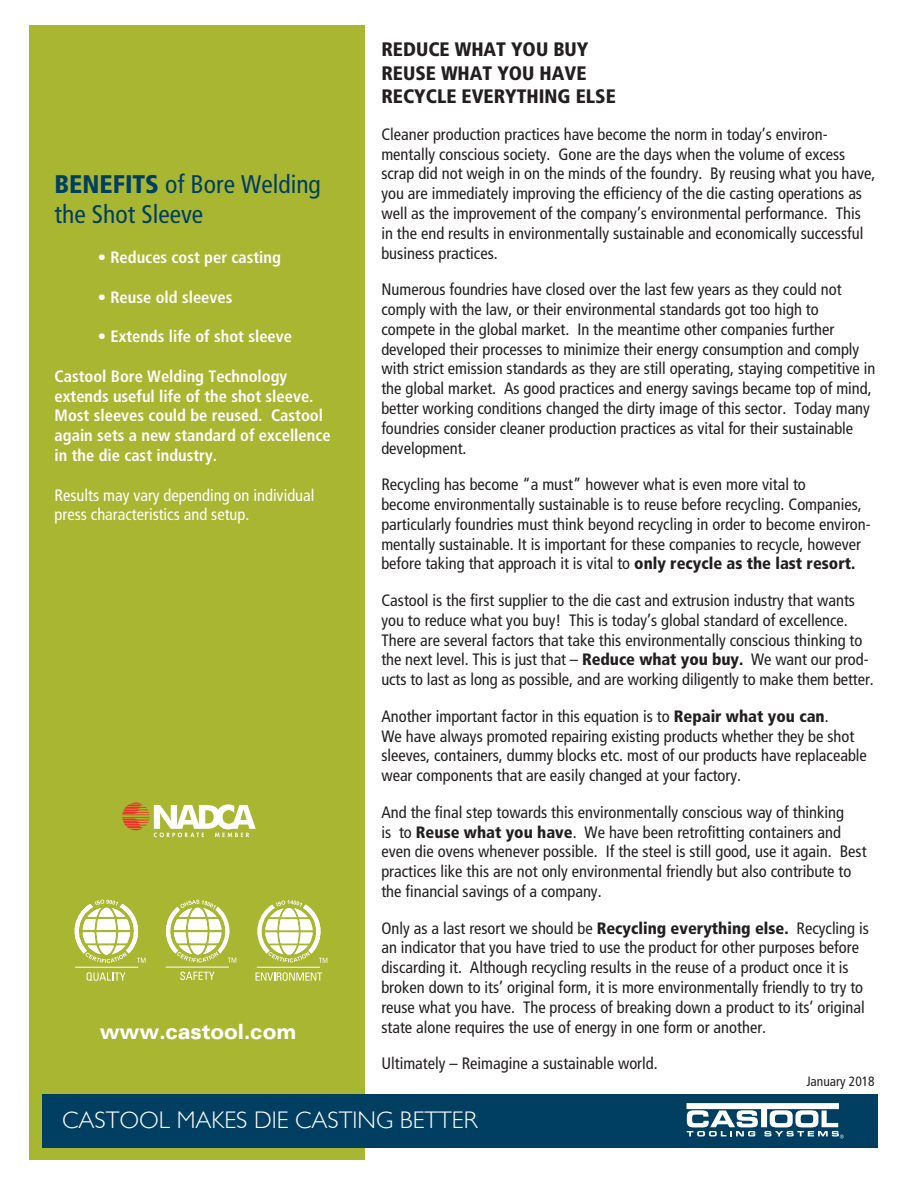
<style>
.page{position:relative;width:918px;height:1188px;background:#fff}
.page>*{position:absolute;margin:0;border:0;box-sizing:border-box;transform-origin:0 0}
.t1{font:condensed 25.5px/30.6px "Frutiger";color:#003f61}
.t2{font:300 24px "Gill Sans";color:#fff}
.t3{font:900 expanded 21px "Univers";color:#fff;scale:.8 1}
.t4{font:900 condensed 19.5px "Frutiger";color:#231f20}
.t5{font:condensed 16.5px/19.8px "Frutiger";color:#231f20}
.t6{font:700 condensed 16.5px/19.8px "Frutiger";color:#fff}
.t7{font:condensed 16.5px/19.8px "Frutiger";color:#fff}
.t8{font:condensed 13.5px "Frutiger";color:#231f20}
.s1{font-weight:900}
</style>
<div class="page">
<div style="left:29px;top:26px;width:336px;height:1134px;background:#a9b632"></div>
<div style="left:42px;top:1094px;width:836px;height:54px;background:#003f61"></div>
<svg style="left:687px;top:1103px;width:157px;height:36px"></svg>
<svg style="left:122px;top:802px;width:134px;height:35px"></svg>
<svg style="left:86px;top:972px;width:39px;height:9px"></svg>
<hr style="left:75px;top:967px;width:63px;height:1px;background:#fff">
<svg style="left:180px;top:972px;width:34px;height:8px"></svg>
<hr style="left:166px;top:967px;width:63px;height:1px;background:#fff">
<svg style="left:256px;top:972px;width:66px;height:9px"></svg>
<hr style="left:257px;top:967px;width:63px;height:1px;background:#fff">
<svg style="left:75px;top:900px;width:71px;height:63px"></svg>
<svg style="left:166px;top:900px;width:70px;height:63px"></svg>
<svg style="left:257px;top:900px;width:70px;height:63px"></svg>
<p class="t1" style="left:55px;top:169px;width:268px"><span class="s1">BENEFITS</span> of Bore Welding the Shot Sleeve</p>
<p class="t6" style="left:98px;top:247px;width:185px">• Reduces cost per casting</p>
<p class="t6" style="left:98px;top:287px;width:136px">• Reuse old sleeves</p>
<p class="t6" style="left:98px;top:327px;width:196px">• Extends life of shot sleeve</p>
<p class="t6" style="left:55px;top:366px;width:234px">Castool Bore Welding Technology</p>
<p class="t6" style="left:55px;top:386px;width:278px">extends useful life of the shot sleeve.<br>Most sleeves could be reused. Castool again sets a new standard of excellence</p>
<p class="t6" style="left:55px;top:445px;width:164px">in the die cast industry.</p>
<p class="t7" style="left:55px;top:485px;width:261px">Results may vary depending on individual press characteristics and setup.</p>
<p class="t3" style="left:100px;top:1019px;width:247px">www.castool.com</p>
<p class="t4" style="left:381px;top:38px;width:208px">REDUCE WHAT YOU BUY</p>
<p class="t4" style="left:381px;top:61px;width:207px">REUSE WHAT YOU HAVE</p>
<p class="t4" style="left:381px;top:85px;width:236px">RECYCLE EVERYTHING ELSE</p>
<p class="t5" style="left:381px;top:124px;width:496px">Cleaner production practices have become the norm in today’s environ&shy;mentally conscious society. Gone are the days when the volume of excess scrap did not weigh in on the minds of the foundry. By reusing what you have, you are immediately improving the efficiency of the die casting operations as well as the improvement of the company’s environmental performance. This in the end results in environmentally sustainable and economically successful business practices.</p>
<p class="t5" style="left:381px;top:280px;width:462px">Numerous foundries have closed over the last few years as they could not comply with the law, or their environmental standards got too high to</p>
<p class="t5" style="left:381px;top:319px;width:454px">compete in the global market. In the meantime other companies further</p>
<p class="t5" style="left:381px;top:339px;width:496px">developed their processes to minimize their energy consumption and comply with strict emission standards as they are still operating, staying competitive in the global market. As good practices and energy savings became top of mind, better working conditions changed the dirty image of this sector. Today many foundries consider cleaner production practices as vital for their sustainable development.</p>
<p class="t5" style="left:381px;top:475px;width:491px">Recycling has become “a must” however what is even more vital to<br>become environmentally sustainable is to reuse before recycling. Companies, particularly foundries must think beyond recycling in order to become environ&shy;mentally sustainable. It is important for these companies to recycle, however before taking that approach it is vital to <span class="s1">only recycle as the last resort.</span></p>
<p class="t5" style="left:381px;top:591px;width:494px">Castool is the first supplier to the die cast and extrusion industry that wants you to reduce what you buy! This is today’s global standard of excellence.<br>There are several factors that take this environmentally conscious thinking to the next level. This is just that – <span class="s1">Reduce what you buy.</span> We want our prod&shy;ucts to last as long as possible, and are working diligently to make them better.</p>
<p class="t5" style="left:381px;top:706px;width:449px">Another important factor in this equation is to <span class="s1">Repair what you can</span>.</p>
<p class="t5" style="left:381px;top:726px;width:487px">We have always promoted repairing existing products whether they be shot sleeves, containers, dummy blocks etc. most of our products have replaceable wear components that are easily changed at your factory.</p>
<p class="t5" style="left:381px;top:802px;width:487px">And the final step towards this environmentally conscious way of thinking<br>is to <span class="s1">Reuse what you have</span>. We have been retrofitting containers and even die ovens whenever possible. If the steel is still good, use it again. Best practices like this are not only environmental friendly but also contribute to the financial savings of a company.</p>
<p class="t5" style="left:381px;top:918px;width:489px">Only as a last resort we should be <span class="s1">Recycling everything else.</span> Recycling is an indicator that you have tried to use the product for other purposes before discarding it. Although recycling results in the reuse of a product once it is broken down to its’ original form, it is more environmentally friendly to try to reuse what you have. The process of breaking down a product to its’ original state alone requires the use of energy in one form or another.</p>
<p class="t5" style="left:381px;top:1054px;width:278px">Ultimately – Reimagine a sustainable world.</p>
<p class="t8" style="left:806px;top:1073px;width:70px">January 2018</p>
<p class="t2" style="left:62px;top:1101px;width:417px">CASTOOL MAKES DIE CASTING BETTER</p>
</div>
